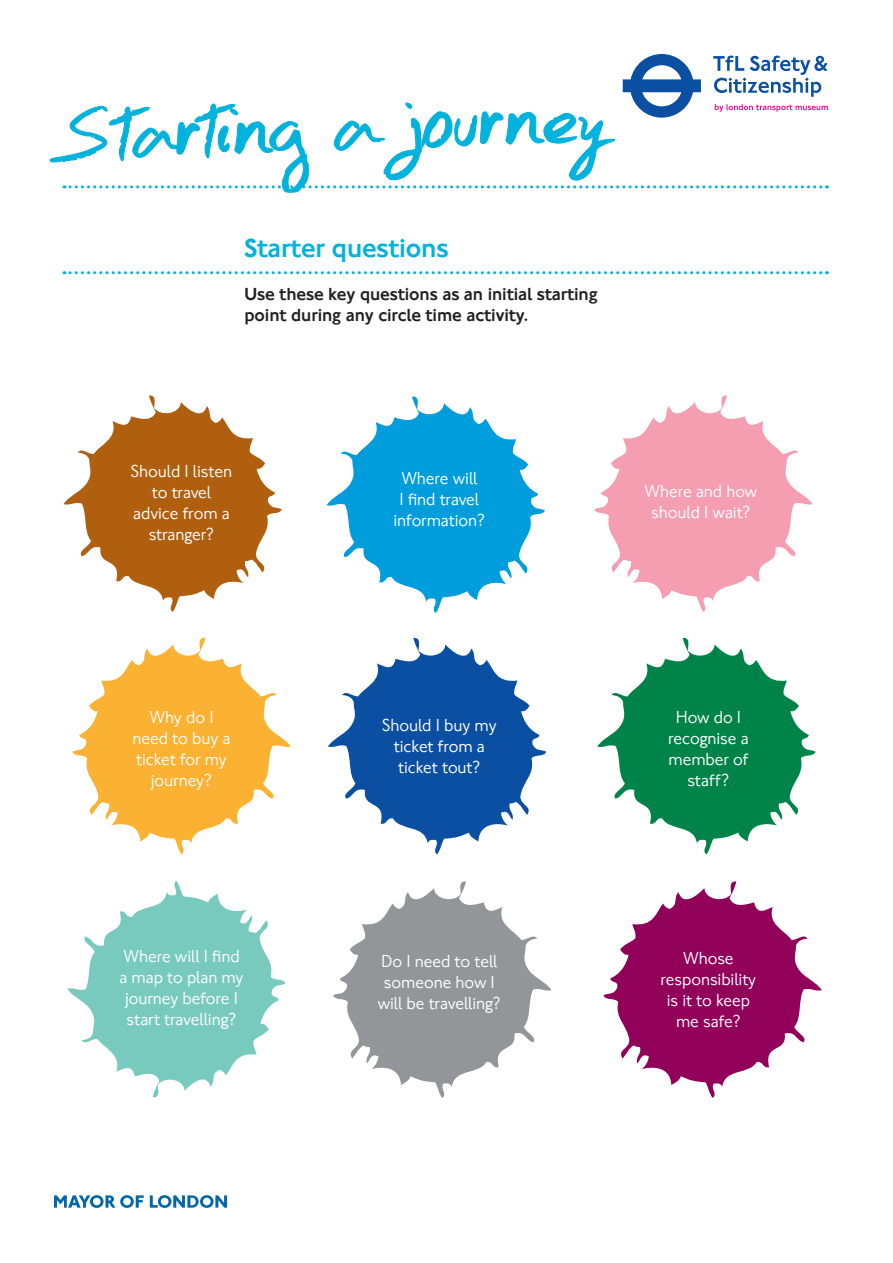
<style>
.page{position:relative;width:893px;height:1263px;background:#fff}
.page>*{position:absolute;margin:0;border:0;box-sizing:border-box;transform-origin:0 0}
.HardTest_Header{font:98.1px "Hand Test";color:#00b2dc}
.t1{font:500 27px "NJ Font";letter-spacing:-.005em;color:#00b2dc}
.Body_Text{font:18px/21px "NJ Font";letter-spacing:-.005em;color:#fff;text-align:center}
.Body_Text-2{font:500 18px/21px "NJ Font";letter-spacing:-.005em;color:#231f20}
</style>
<div class="page">
<svg style="left:64px;top:271px;width:763px;height:3px"></svg>
<svg style="left:54px;top:1195px;width:90px;height:13px"></svg>
<svg style="left:150px;top:1195px;width:77px;height:13px"></svg>
<svg style="left:49px;top:54px;width:779px;height:139px"></svg>
<svg style="left:328px;top:637px;width:218px;height:217px;fill:#0a4fa2"></svg>
<svg style="left:333px;top:881px;width:218px;height:217px;fill:#939598"></svg>
<svg style="left:67px;top:881px;width:218px;height:217px;fill:#78cabe"></svg>
<svg style="left:594px;top:395px;width:218px;height:217px;fill:#f59eb2"></svg>
<svg style="left:327px;top:396px;width:218px;height:217px;fill:#009ddc"></svg>
<svg style="left:603px;top:881px;width:219px;height:217px;fill:#91015a"></svg>
<svg style="left:72px;top:637px;width:219px;height:217px;fill:#fbb131"></svg>
<svg style="left:597px;top:637px;width:218px;height:217px;fill:#008348"></svg>
<svg style="left:63px;top:395px;width:219px;height:217px;fill:#b05f0f"></svg>
<p class="HardTest_Header" style="left:53px;top:68px;width:549px;rotate:-2deg">Starting a journey</p>
<p class="t1" style="left:244px;top:231px;width:206px">Starter questions</p>
<p class="Body_Text-2" style="left:244px;top:284px;width:355px">Use these key questions as an initial starting point during any circle time activity.</p>
<p class="Body_Text" style="left:131px;top:461px;width:103px">Should I listen to travel advice from a stranger?</p>
<p class="Body_Text" style="left:393px;top:468px;width:93px">Where will<br>I find travel information?</p>
<p class="Body_Text" style="left:645px;top:481px;width:114px">Where and how should I wait?</p>
<p class="Body_Text" style="left:132px;top:707px;width:100px">Why do I need to buy a ticket for my journey?</p>
<p class="Body_Text" style="left:668px;top:707px;width:82px">How do I recognise a member of staff?</p>
<p class="Body_Text" style="left:382px;top:715px;width:116px">Should I buy my ticket from a ticket tout?</p>
<p class="Body_Text" style="left:119px;top:946px;width:126px">Where will I find a map to plan my journey before I start travelling?</p>
<p class="Body_Text" style="left:378px;top:951px;width:125px">Do I need to tell someone how I will be travelling?</p>
<p class="Body_Text" style="left:660px;top:948px;width:97px">Whose responsibility is it to keep me safe?</p>
</div>
